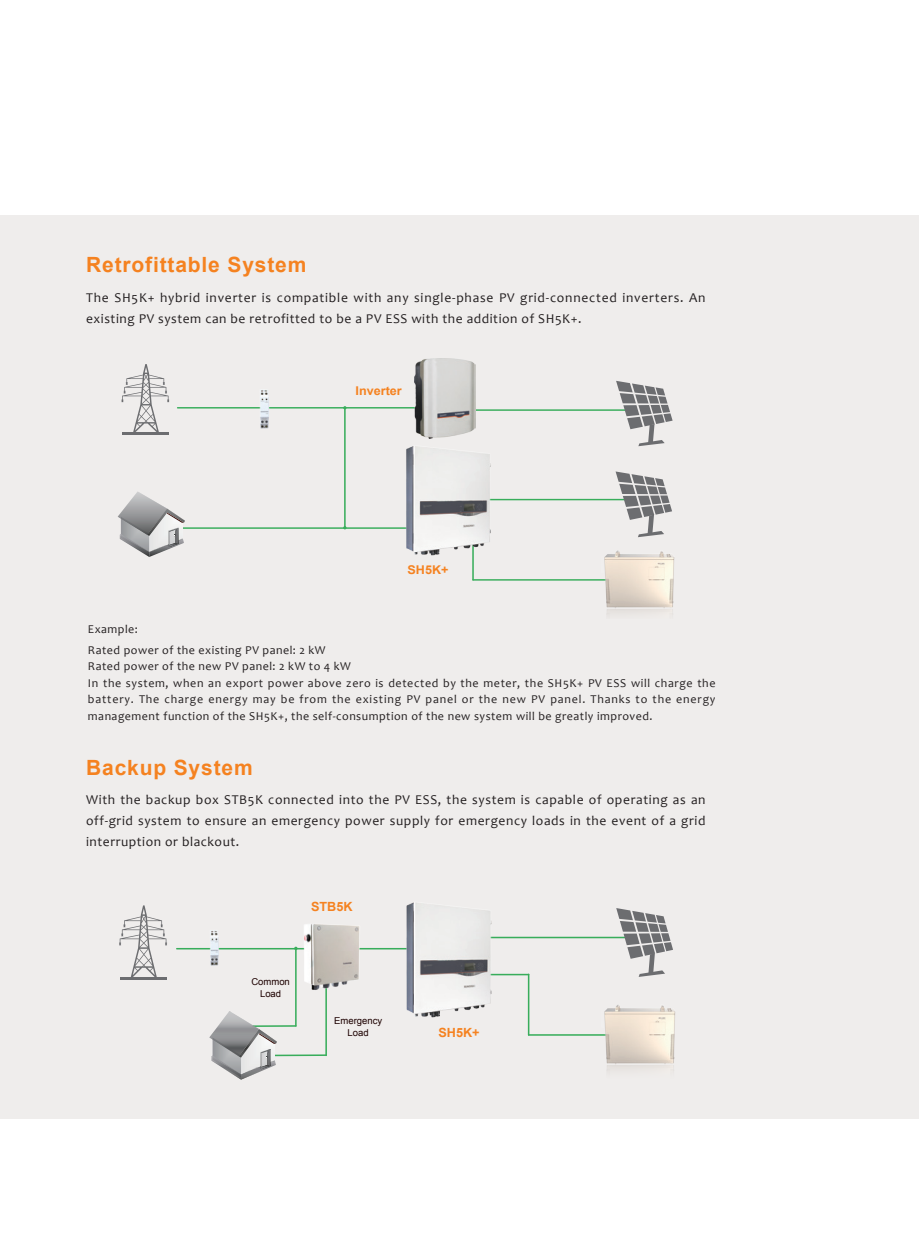
<style>
.page{position:relative;width:919px;height:1238px;background:#fff}
.page>*{position:absolute;margin:0;border:0;box-sizing:border-box;transform-origin:0 0}
.t1{font:700 21px "Arial";letter-spacing:.04em;color:#f58220}
.t2{font:13.5px/21px "Candara";letter-spacing:.045em;color:#231f20}
.t3{font:700 12.6px "Arial";color:#f58220}
.t4{font:700 12.15px "Arial";color:#f58220;scale:1.04 1}
.t5{font:12px/16.5px "Candara";letter-spacing:.04em;color:#231f20;text-align:justify}
.t6{font:9.45px/11.4px "Arial";color:#1c0000;text-align:center}
</style>
<div class="page">
<div style="left:0;top:216px;width:918px;height:902px;background:#efedec"></div>
<hr style="left:485px;top:499px;width:142px;height:1px;background:#38ad5b">
<hr style="left:472px;top:545px;width:1px;height:35px;background:#38ad5b">
<hr style="left:473px;top:579px;width:139px;height:1px;background:#38ad5b">
<hr style="left:179px;top:527px;width:232px;height:2px;background:#38ad5b">
<svg style="left:121px;top:364px;width:48px;height:69px"></svg>
<hr style="left:122px;top:432px;width:46px;height:3px;background:#6c6d70">
<img style="left:601px;top:550px;width:74px;height:65px">
<hr style="left:344px;top:408px;width:1px;height:120px;background:#38ad5b">
<hr style="left:471px;top:409px;width:157px;height:2px;background:#38ad5b">
<svg style="left:118px;top:492px;width:67px;height:65px"></svg>
<hr style="left:178px;top:407px;width:258px;height:1px;background:#38ad5b">
<img style="left:414px;top:358px;width:61px;height:61px">
<img style="left:198px;top:390px;width:130px;height:39px">
<img style="left:318px;top:419px;width:243px;height:156px">
<svg style="left:616px;top:381px;width:56px;height:65px"></svg>
<svg style="left:615px;top:471px;width:57px;height:66px"></svg>
<hr style="left:482px;top:936px;width:145px;height:2px;background:#38ad5b">
<hr style="left:295px;top:948px;width:1px;height:77px;background:#38ad5b">
<hr style="left:528px;top:1034px;width:84px;height:1px;background:#38ad5b">
<svg style="left:119px;top:905px;width:32px;height:71px"></svg>
<hr style="left:120px;top:976px;width:46px;height:3px;background:#6c6d70">
<img style="left:601px;top:1005px;width:75px;height:66px">
<hr style="left:325px;top:951px;width:2px;height:104px;background:#38ad5b">
<hr style="left:253px;top:1054px;width:73px;height:2px;background:#38ad5b">
<hr style="left:253px;top:1025px;width:43px;height:1px;background:#38ad5b">
<svg style="left:209px;top:1011px;width:68px;height:68px"></svg>
<img style="left:151px;top:917px;width:99px;height:63px">
<svg style="left:616px;top:908px;width:57px;height:68px"></svg>
<img style="left:250px;top:924px;width:67px;height:94px">
<svg style="left:294px;top:946px;width:3px;height:4px"></svg>
<img style="left:317px;top:902px;width:245px;height:135px">
<p class="t1" style="left:86px;top:251px;width:222px">Retrofittable System</p>
<p class="t2" style="left:86px;top:287px;width:621px">The SH5K+ hybrid inverter is compatible with any single-phase PV grid-connected inverters. An existing PV system can be retrofitted to be a PV ESS with the addition of SH5K+.</p>
<p class="t4" style="left:355px;top:383px;width:46px">Inverter</p>
<p class="t4" style="left:407px;top:562px;width:41px">SH5K+</p>
<p class="t5" style="left:88px;top:620px;width:51px">Example:</p>
<p class="t5" style="left:88px;top:641px;width:239px">Rated power of the existing PV panel: 2 kW</p>
<p class="t5" style="left:88px;top:658px;width:264px">Rated power of the new PV panel: 2 kW to 4 kW</p>
<p class="t5" style="left:88px;top:674px;width:629px">In the system, when an export power above zero is detected by the meter, the SH5K+ PV ESS will charge the battery. The charge energy may be from the existing PV panel or the new PV panel. Thanks to the energy management function of the SH5K+, the self-consumption of the new system will be greatly improved.</p>
<p class="t1" style="left:86px;top:753px;width:168px">Backup System</p>
<p class="t2" style="left:86px;top:789px;width:621px;text-align:justify">With the backup box STB5K connected into the PV ESS, the system is capable of operating as an off-grid system to ensure an emergency power supply for emergency loads in the event of a grid interruption or blackout.</p>
<p class="t3" style="left:311px;top:897px;width:43px">STB5K</p>
<p class="t6" style="left:251px;top:976px;width:40px">Common<br>Load</p>
<p class="t6" style="left:334px;top:1015px;width:50px">Emergency<br>Load</p>
<p class="t3" style="left:438px;top:1023px;width:43px">SH5K+</p>
</div>
